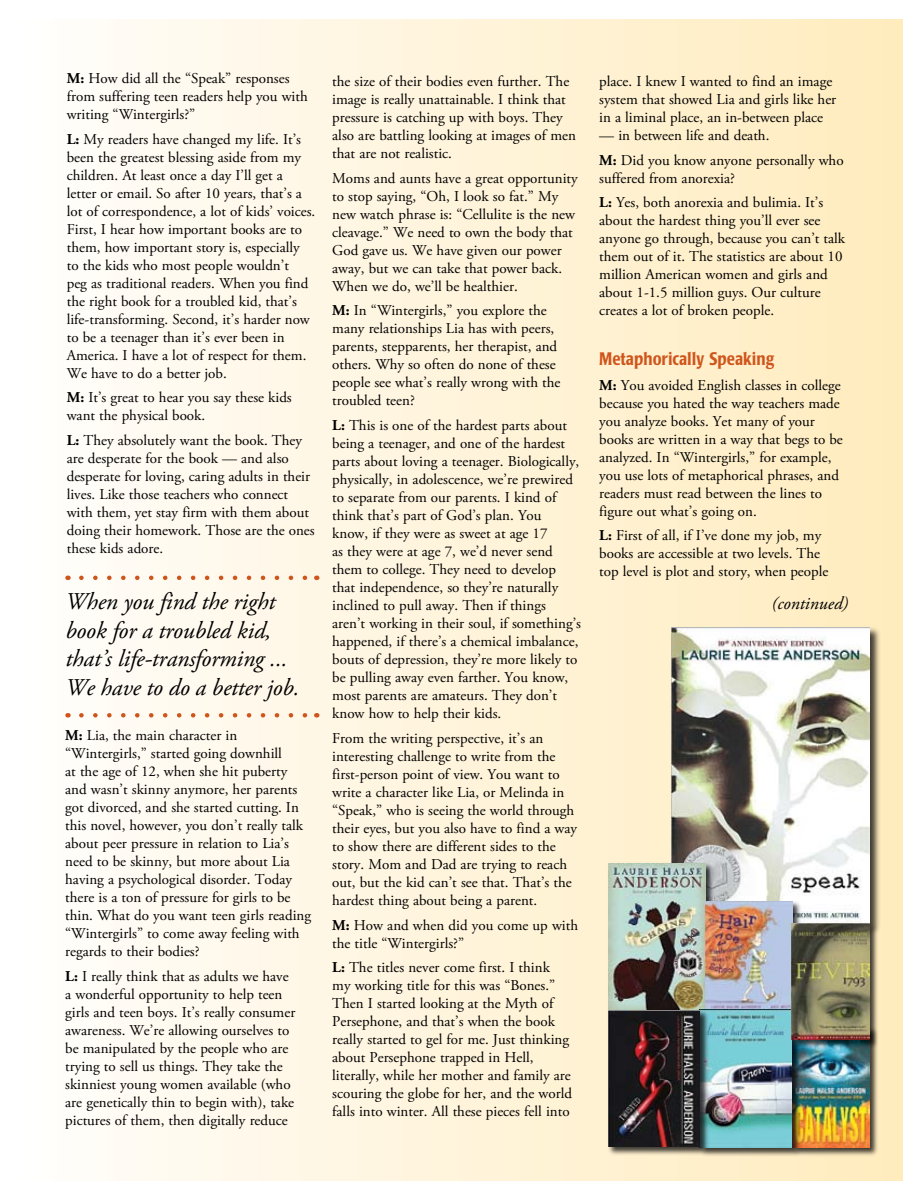
<style>
.page{position:relative;width:918px;height:1188px;background:#fff}
.page>*{position:absolute;margin:0;border:0;box-sizing:border-box;transform-origin:0 0}
.t1{font:italic 24px/28.8px "Adobe Garamond Pro";letter-spacing:-.005em;color:#000}
.t2{font:500 condensed 18px "Poppl Laudatio";color:#cf551c;scale:.95 1}
.t3{font:italic 18px "Adobe Garamond Pro";color:#000}
.t4{font:15px/18px "Adobe Garamond Pro";color:#000}
.s1{font-weight:700}
</style>
<div class="page">
<div style="left:14px;top:20px;width:888px;height:1160px;background:linear-gradient(to right,#fffefc,#ffecbd)"></div>
<svg style="left:81px;top:576px;width:228px;height:4px"></svg>
<svg style="left:81px;top:713px;width:228px;height:5px"></svg>
<div style="left:670px;top:626px;width:211px;height:311px;background:#000;opacity:.75"></div>
<img style="left:671px;top:627px;width:198px;height:295px">
<div style="left:790px;top:1025px;width:90px;height:133px;background:#000;opacity:.75"></div>
<img style="left:802px;top:1049px;width:68px;height:99px">
<div style="left:607px;top:862px;width:109px;height:159px;background:#000;opacity:.75"></div>
<img style="left:608px;top:863px;width:98px;height:146px">
<div style="left:704px;top:900px;width:99px;height:121px;background:#000;opacity:.75"></div>
<img style="left:705px;top:901px;width:88px;height:107px">
<div style="left:698px;top:1008px;width:104px;height:149px;background:#000;opacity:.75"></div>
<img style="left:710px;top:1009px;width:82px;height:138px">
<div style="left:607px;top:1009px;width:103px;height:148px;background:#000;opacity:.75"></div>
<div style="left:790px;top:922px;width:90px;height:127px;background:#000;opacity:.75"></div>
<img style="left:792px;top:923px;width:78px;height:117px">
<svg style="left:809px;top:1109px;width:5px;height:10px"></svg>
<p class="t4" style="left:67px;top:70px;width:243px"><span class="s1">M:</span> How did all the “Speak” responses from suffering teen readers help you with writing “Wintergirls?”</p>
<p class="t4" style="left:67px;top:130px;width:250px"><span class="s1">L:</span> My readers have changed my life. It’s been the greatest blessing aside from my children. At least once a day I’ll get a letter or email. So after 10 years, that’s a lot of correspondence, a lot of kids’ voices.<br>First, I hear how important books are to them, how important story is, especially to the kids who most people wouldn’t<br>peg as traditional readers. When you find the right book for a troubled kid, that’s life-transforming. Second, it’s harder now to be a teenager than it’s ever been in America. I have a lot of respect for them.<br>We have to do a better job.</p>
<p class="t4" style="left:67px;top:389px;width:227px"><span class="s1">M:</span> It’s great to hear you say these kids want the physical book.</p>
<p class="t4" style="left:67px;top:432px;width:250px"><span class="s1">L:</span> They absolutely want the book. They are desperate for the book — and also desperate for loving, caring adults in their lives. Like those teachers who connect with them, yet stay firm with them about doing their homework. Those are the ones these kids adore.</p>
<h1 class="t1" style="left:66px;top:587px;width:235px">When you find the right book for a troubled kid, that’s life-transforming ...<br>We have to do a better job.</h1>
<p class="t4" style="left:65px;top:727px;width:247px"><span class="s1">M:</span> Lia, the main character in “Wintergirls,” started going downhill<br>at the age of 12, when she hit puberty and wasn’t skinny anymore, her parents got divorced, and she started cutting. In this novel, however, you don’t really talk about peer pressure in relation to Lia’s need to be skinny, but more about Lia having a psychological disorder. Today there is a ton of pressure for girls to be thin. What do you want teen girls reading “Wintergirls” to come away feeling with regards to their bodies?</p>
<p class="t4" style="left:65px;top:968px;width:232px"><span class="s1">L:</span> I really think that as adults we have a wonderful opportunity to help teen girls and teen boys. It’s really consumer awareness. We’re allowing ourselves to be manipulated by the people who are trying to sell us things. They take the skinniest young women available (who are genetically thin to begin with), take pictures of them, then digitally reduce</p>
<p class="t4" style="left:332px;top:73px;width:245px">the size of their bodies even further. The image is really unattainable. I think that pressure is catching up with boys. They also are battling looking at images of men that are not realistic.</p>
<p class="t4" style="left:332px;top:169px;width:247px">Moms and aunts have a great opportunity to stop saying, “Oh, I look so fat.” My new watch phrase is: “Cellulite is the new cleavage.” We need to own the body that God gave us. We have given our power away, but we can take that power back.<br>When we do, we’ll be healthier.</p>
<p class="t4" style="left:332px;top:302px;width:230px"><span class="s1">M:</span> In “Wintergirls,” you explore the many relationships Lia has with peers, parents, stepparents, her therapist, and others. Why so often do none of these people see what’s really wrong with the troubled teen?</p>
<p class="t4" style="left:332px;top:417px;width:250px"><span class="s1">L:</span> This is one of the hardest parts about being a teenager, and one of the hardest parts about loving a teenager. Biologically, physically, in adolescence, we’re prewired to separate from our parents. I kind of think that’s part of God’s plan. You know, if they were as sweet at age 17<br>as they were at age 7, we’d never send them to college. They need to develop that independence, so they’re naturally inclined to pull away. Then if things aren’t working in their soul, if something’s happened, if there’s a chemical imbalance, bouts of depression, they’re more likely to be pulling away even farther. You know, most parents are amateurs. They don’t know how to help their kids.</p>
<p class="t4" style="left:332px;top:730px;width:246px">From the writing perspective, it’s an interesting challenge to write from the first-person point of view. You want to write a character like Lia, or Melinda in “Speak,” who is seeing the world through their eyes, but you also have to find a way to show there are different sides to the story. Mom and Dad are trying to reach out, but the kid can’t see that. That’s the hardest thing about being a parent.</p>
<p class="t4" style="left:332px;top:916px;width:247px"><span class="s1">M:</span> How and when did you come up with the title “Wintergirls?”</p>
<p class="t4" style="left:332px;top:959px;width:241px"><span class="s1">L:</span> The titles never come first. I think<br>my working title for this was “Bones.” Then I started looking at the Myth of Persephone, and that’s when the book really started to gel for me. Just thinking about Persephone trapped in Hell, literally, while her mother and family are scouring the globe for her, and the world falls into winter. All these pieces fell into</p>
<p class="t4" style="left:599px;top:73px;width:239px">place. I knew I wanted to find an image system that showed Lia and girls like her in a liminal place, an in-between place</p>
<p class="t4" style="left:599px;top:123px;width:246px;line-height:24.8px">— in between life and death.<br><span class="s1">M:</span> Did you know anyone personally who</p>
<p class="t4" style="left:599px;top:166px;width:226px;line-height:24.8px">suffered from anorexia?<br><span class="s1">L:</span> Yes, both anorexia and bulimia. It’s</p>
<p class="t4" style="left:599px;top:212px;width:247px">about the hardest thing you’ll ever see anyone go through, because you can’t talk them out of it. The statistics are about 10 million American women and girls and about 1-1.5 million guys. Our culture creates a lot of broken people.</p>
<p class="t2" style="left:599px;top:348px;width:186px">Metaphorically Speaking</p>
<p class="t4" style="left:599px;top:376px;width:245px"><span class="s1">M:</span> You avoided English classes in college because you hated the way teachers made you analyze books. Yet many of your books are written in a way that begs to be analyzed. In “Wintergirls,” for example, you use lots of metaphorical phrases, and readers must read between the lines to figure out what’s going on.</p>
<p class="t4" style="left:599px;top:527px;width:231px"><span class="s1">L:</span> First of all, if I’ve done my job, my books are accessible at two levels. The top level is plot and story, when people</p>
<p class="t3" style="left:772px;top:592px;width:78px">(continued)</p>
</div>
